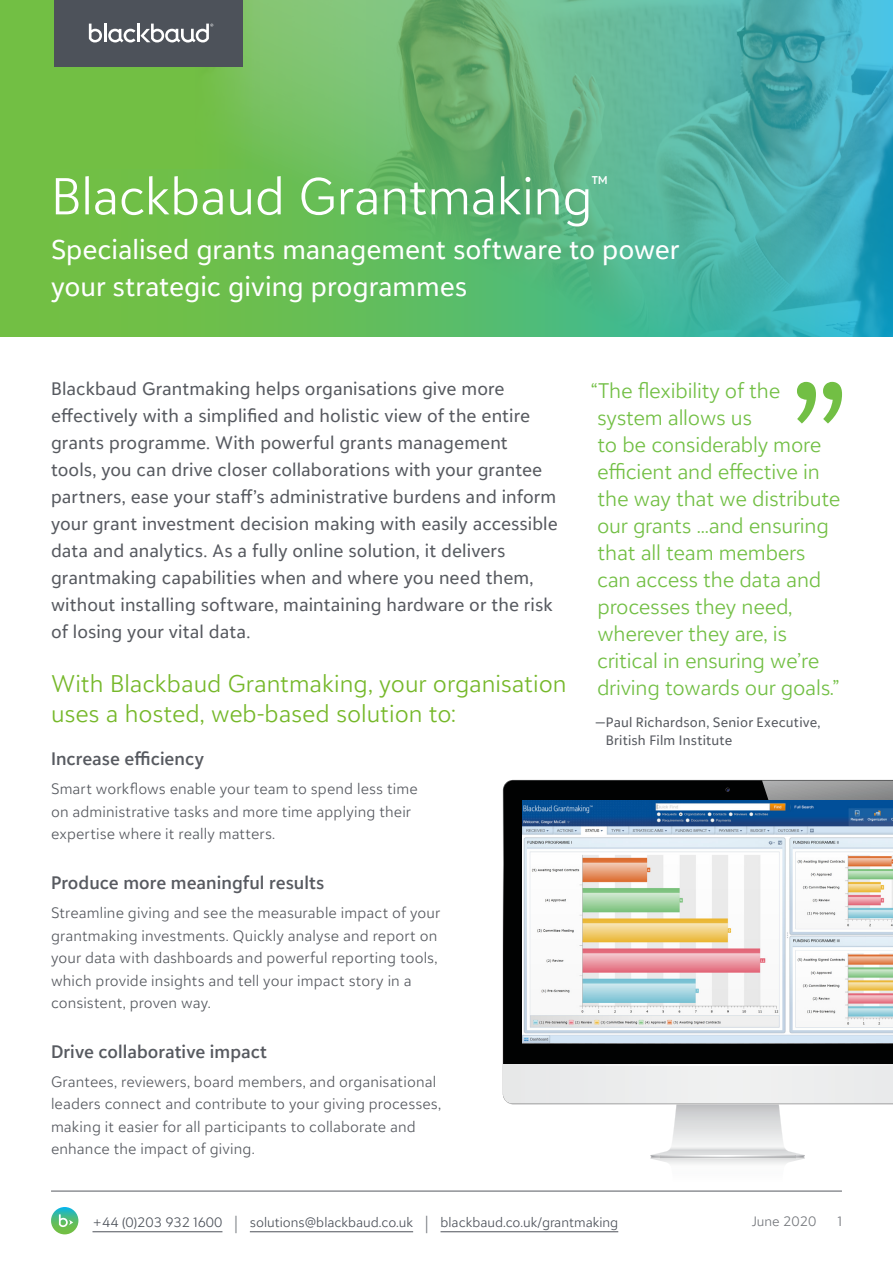
<style>
.page{position:relative;width:893px;height:1263px;background:#fff}
.page>*{position:absolute;margin:0;border:0;box-sizing:border-box;transform-origin:0 0}
.t1{font:300 51px "Blackbaud Sans";letter-spacing:-.005em;color:#fff}
.t2{font:27px/37.5px "Blackbaud Sans";color:#fff}
.t3{font:300 24px/30px "Blackbaud Sans";color:#76b82a}
.t4{font:300 21px/27px "Blackbaud Sans";letter-spacing:-.01em;color:#72bf44}
.t5{font:18px/27px "Blackbaud Sans";letter-spacing:.005em;color:#575a60}
.t6{font:600 18px "Blackbaud Sans";color:#575a60}
.t7{font:300 15px/22.5px "Blackbaud Sans";letter-spacing:.01em;color:#575a60}
.t8{font:300 13.5px "Blackbaud Sans";color:#4d525a}
.t9{font:13.5px/18px "Blackbaud Sans";letter-spacing:.015em;color:#575a60}
.t10{font:300 13.5px "Blackbaud Sans";color:#74777c}
.s1{font-size:20.25px;color:#71757b}
</style>
<div class="page">
<svg style="left:0;top:0;width:893px;height:337px;background:#5db77f"></svg>
<div style="left:0;top:0;width:259px;height:169px;background:#72bf44"></div>
<div style="left:503px;top:780px;width:390px;height:284px;background:#010202"></div>
<svg style="left:522px;top:780px;width:371px;height:264px;background:#363a3e"></svg>
<svg style="left:503px;top:1065px;width:390px;height:94px"></svg>
<img style="left:503px;top:1094px;width:390px;height:10px">
<img style="left:522px;top:801px;width:371px;height:242px">
<svg style="left:797px;top:382px;width:45px;height:41px"></svg>
<hr style="left:51px;top:1191px;width:791px;height:1px;background:#575a60">
<svg style="left:51px;top:1207px;width:27px;height:27px"></svg>
<svg style="left:59px;top:1214px;width:14px;height:13px"></svg>
<hr style="left:92px;top:1231px;width:130px;height:1px;background:#4d525a">
<hr style="left:250px;top:1231px;width:163px;height:1px;background:#4d525a">
<hr style="left:440px;top:1231px;width:178px;height:1px;background:#4d525a">
<div style="left:55px;top:0;width:188px;height:67px;background:#4d525a"></div>
<svg style="left:89px;top:24px;width:124px;height:19px"></svg>
<h1 class="t1" style="left:51px;top:165px;width:558px">Blackbaud Grantmaking<sup>™</sup></h1>
<h2 class="t2" style="left:51px;top:230px;width:630px">Specialised grants management software to power your strategic giving programmes</h2>
<p class="t5" style="left:51px;top:375px;width:508px">Blackbaud Grantmaking helps organisations give more effectively with a simplified and holistic view of the entire grants programme. With powerful grants management<br>tools, you can drive closer collaborations with your grantee partners, ease your staff’s administrative burdens and inform your grant investment decision making with easily accessible data and analytics. As a fully online solution, it delivers grantmaking capabilities when and where you need them, without installing software, maintaining hardware or the risk of losing your vital data.</p>
<h3 class="t3" style="left:51px;top:669px;width:517px">With Blackbaud Grantmaking, your organisation uses a hosted, web-based solution to:</h3>
<p class="t6" style="left:51px;top:747px;width:154px">Increase efficiency</p>
<p class="t7" style="left:51px;top:778px;width:368px">Smart workflows enable your team to spend less time on administrative tasks and more time applying their expertise where it really matters.</p>
<p class="t6" style="left:51px;top:871px;width:275px">Produce more meaningful results</p>
<p class="t7" style="left:51px;top:901px;width:391px">Streamline giving and see the measurable impact of your grantmaking investments. Quickly analyse and report on your data with dashboards and powerful reporting tools, which provide insights and tell your impact story in a consistent, proven way.</p>
<p class="t6" style="left:51px;top:1040px;width:218px">Drive collaborative impact</p>
<p class="t7" style="left:51px;top:1070px;width:392px">Grantees, reviewers, board members, and organisational leaders connect and contribute to your giving processes, making it easier for all participants to collaborate and enhance the impact of giving.</p>
<p class="t4" style="left:597px;top:377px;width:245px;text-indent:-6px">“The flexibility of the system allows us<br>to be considerably more efficient and effective in the way that we distribute our grants ...and ensuring that all team members can access the data and processes they need, wherever they are, is critical in ensuring we’re driving towards our goals.”</p>
<p class="t9" style="left:606px;top:713px;width:216px;text-indent:-10px">—Paul Richardson, Senior Executive,<br>British Film Institute</p>
<p class="t8" style="left:233px;top:1214px;width:387px"><span class="s1">|</span> solutions@blackbaud.co.uk <span class="s1">|</span> blackbaud.co.uk/grantmaking</p>
<p class="t8" style="left:92px;top:1214px;width:131px">+44 (0)203 932 1600</p>
<p class="t10" style="left:752px;top:1213px;width:66px">June 2020</p>
<p class="t10" style="left:838px;top:1213px;width:6px">1</p>
</div>
